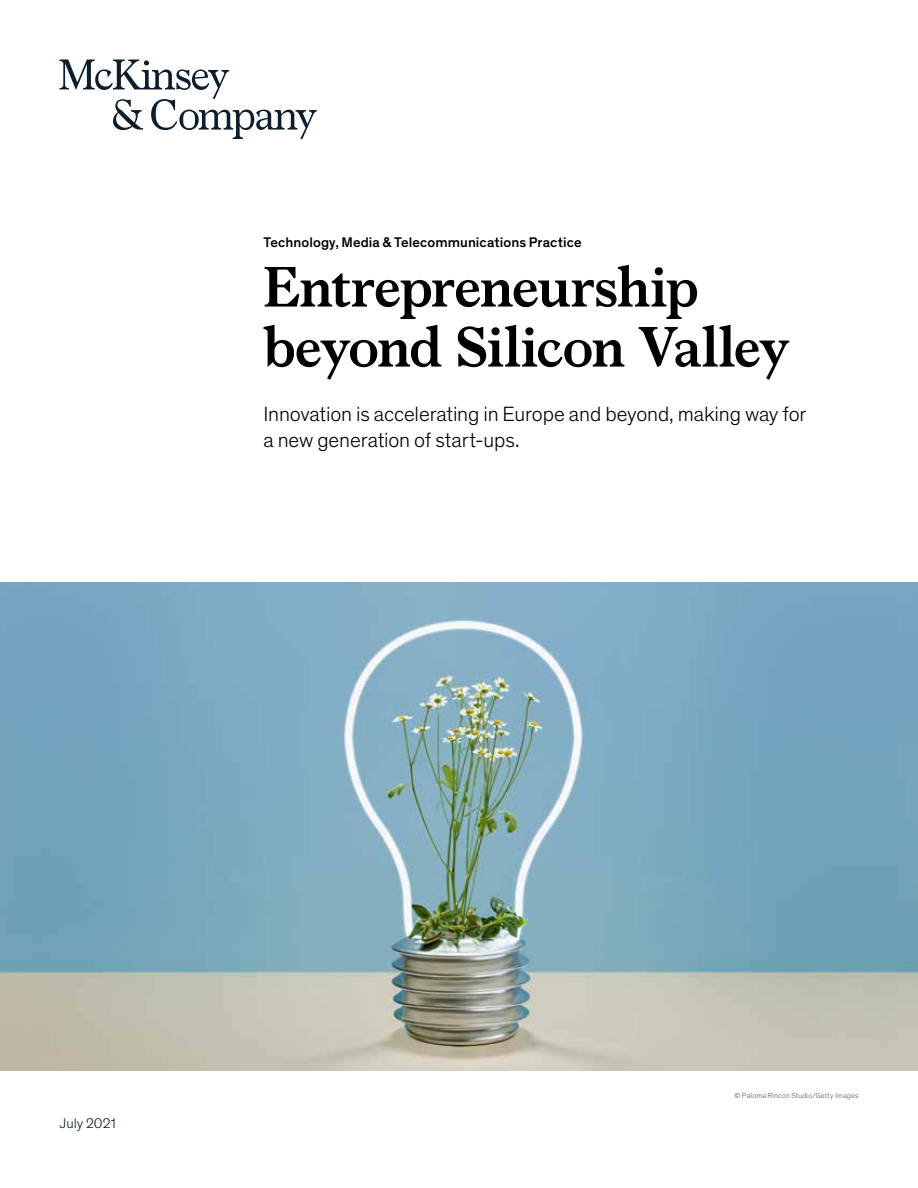
<style>
.page{position:relative;width:918px;height:1188px;background:#fff}
.page>*{position:absolute;margin:0;border:0;box-sizing:border-box;transform-origin:0 0}
.t1{font:700 57px/60px "Bower";letter-spacing:-.02em;color:#000}
.t2{font:300 21px/25.5px "Mc Kinsey Sans";letter-spacing:-.005em;color:#000}
.t3{font:500 14.25px "Mc Kinsey Sans";letter-spacing:.005em;color:#000}
.t4{font:300 14.25px "Mc Kinsey Sans";letter-spacing:.005em;color:#051c2c}
.t5{font:300 7.5px "Mc Kinsey Sans";letter-spacing:.02em;color:#575756}
</style>
<div class="page">
<img style="left:0;top:582px;width:918px;height:488px">
<svg style="left:60px;top:60px;width:257px;height:79px"></svg>
<p class="t3" style="left:264px;top:231px;width:320px">Technology, Media &amp; Telecommunications Practice</p>
<h1 class="t1" style="left:264px;top:253px;width:527px">Entrepreneurship beyond Silicon Valley</h1>
<p class="t2" style="left:264px;top:400px;width:545px">Innovation is accelerating in Europe and beyond, making way for a new generation of start-ups.</p>
<p class="t4" style="left:60px;top:1113px;width:58px">July 2021</p>
<p class="t5" style="left:735px;top:1090px;width:125px">© Paloma Rincon Studio/Getty Images</p>
</div>
